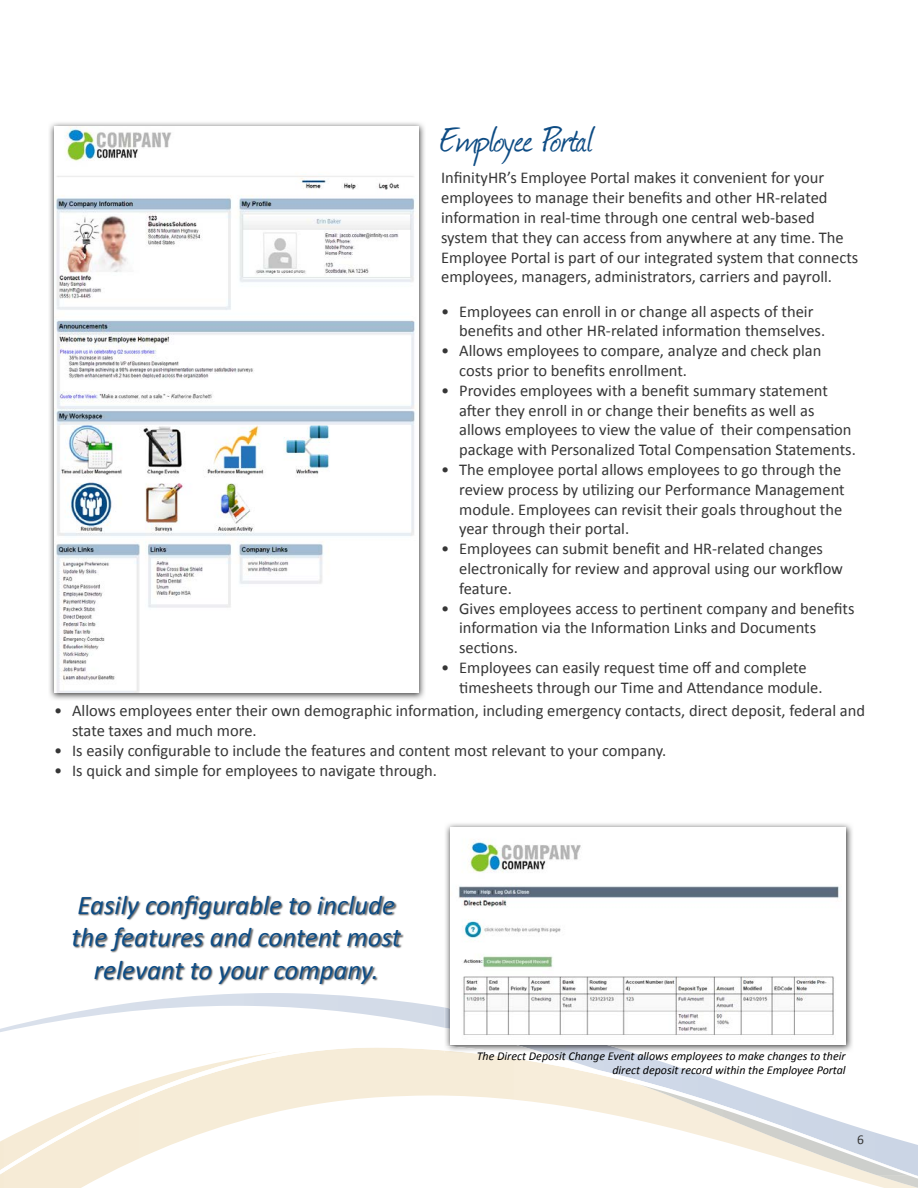
<style>
.page{position:relative;width:918px;height:1188px;background:#fff}
.page>*{position:absolute;margin:0;border:0;box-sizing:border-box;transform-origin:0 0}
.t1{font:42px "Journal";letter-spacing:-.02em;color:#0e4c84}
.t2{font:italic 27px/32.4px "Calibri";color:#0e4c84;text-align:center}
.t3{font:16.5px/19.8px "Calibri";color:#363636}
.t4{font:13.5px "Calibri";color:#363636}
.t5{font:italic 12px/14.4px "Calibri";color:#000;text-align:right}
</style>
<div class="page">
<svg style="left:0;top:1047px;width:918px;height:141px"></svg>
<img style="left:49px;top:122px;width:376px;height:578px">
<img style="left:54px;top:126px;width:364px;height:567px">
<img style="left:73px;top:896px;width:331px;height:89px">
<img style="left:444px;top:823px;width:410px;height:230px">
<img style="left:444px;top:1007px;width:190px;height:46px">
<img style="left:444px;top:1046px;width:64px;height:7px">
<img style="left:450px;top:827px;width:396px;height:218px">
<h1 class="t1" style="left:440px;top:111px;width:155px">Employee Portal</h1>
<p class="t3" style="left:441px;top:167px;width:419px">InfinityHR’s Employee Portal makes it convenient for your employees to manage their benefits and other HR-related information in real-time through one central web-based system that they can access from anywhere at any time. The Employee Portal is part of our integrated system that connects employees, managers, administrators, carriers and payroll.</p>
<p class="t3" style="left:459px;top:301px;width:368px;text-indent:-18px">• Employees can enroll in or change all aspects of their benefits and other HR-related information themselves.</p>
<p class="t3" style="left:459px;top:340px;width:364px;text-indent:-18px">• Allows employees to compare, analyze and check plan costs prior to benefits enrollment.</p>
<p class="t3" style="left:459px;top:380px;width:398px;text-indent:-18px">• Provides employees with a benefit summary statement after they enroll in or change their benefits as well as allows employees to view the value of their compensation package with Personalized Total Compensation Statements.</p>
<p class="t3" style="left:459px;top:459px;width:387px;text-indent:-18px">• The employee portal allows employees to go through the review process by utilizing our Performance Management module. Employees can revisit their goals throughout the year through their portal.</p>
<p class="t3" style="left:459px;top:538px;width:385px;text-indent:-18px">• Employees can submit benefit and HR-related changes electronically for review and approval using our workflow feature.</p>
<p class="t3" style="left:459px;top:598px;width:397px;text-indent:-18px">• Gives employees access to pertinent company and benefits information via the Information Links and Documents sections.</p>
<p class="t3" style="left:459px;top:657px;width:365px;text-indent:-18px">• Employees can easily request time off and complete timesheets through our Time and Attendance module.</p>
<p class="t3" style="left:72px;top:700px;width:795px;text-indent:-18px">• Allows employees enter their own demographic information, including emergency contacts, direct deposit, federal and state taxes and much more.</p>
<p class="t3" style="left:54px;top:740px;width:614px">• Is easily configurable to include the features and content most relevant to your company.</p>
<p class="t3" style="left:54px;top:760px;width:385px">• Is quick and simple for employees to navigate through.</p>
<h2 class="t2" style="left:72px;top:888px;width:331px">Easily configurable to include the features and content most relevant to your company.</h2>
<p class="t5" style="left:477px;top:1048px;width:371px">The Direct Deposit Change Event allows employees to make changes to their direct deposit record within the Employee Portal</p>
<p class="t4" style="left:857px;top:1130px;width:8px">6</p>
</div>
